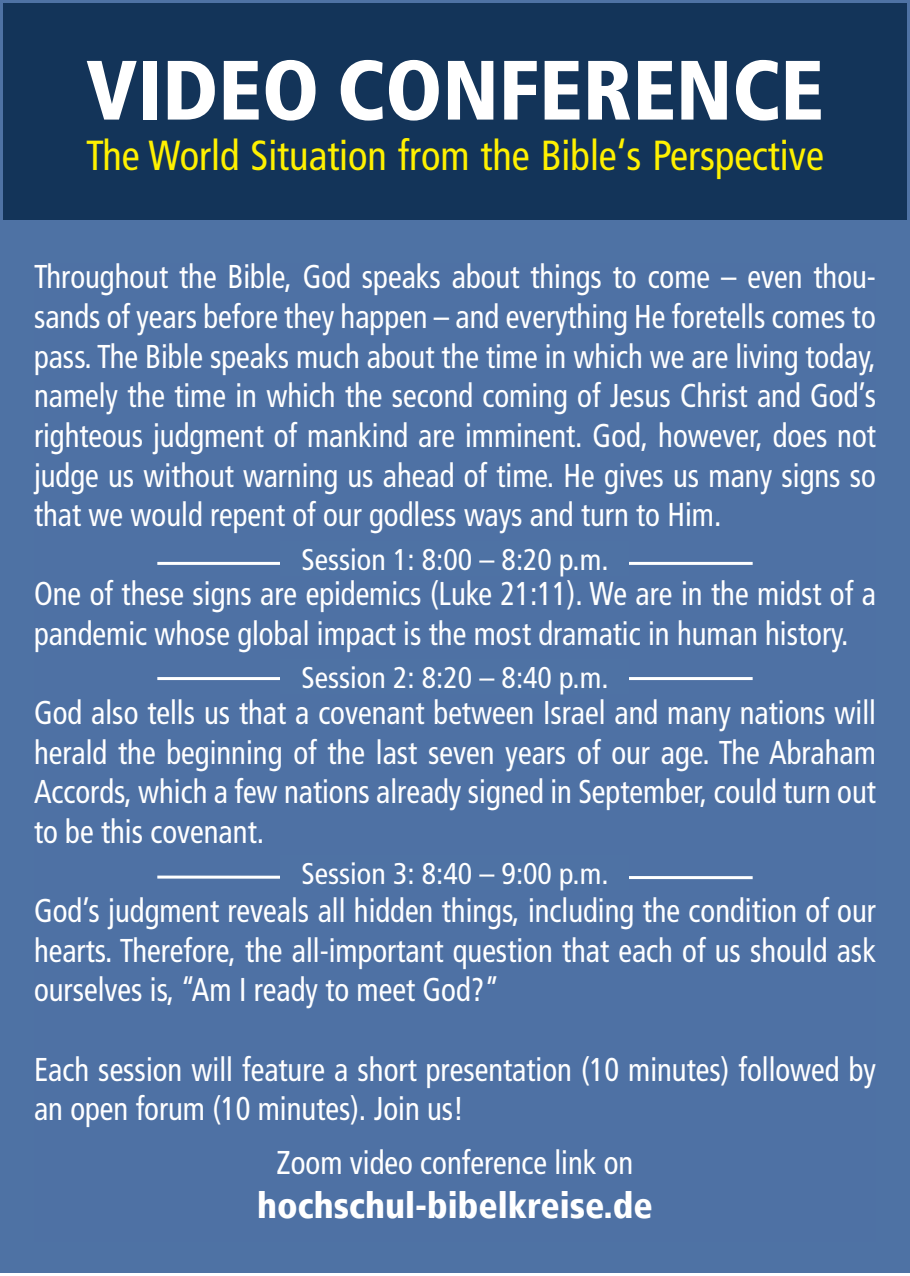
<style>
.page{position:relative;width:910px;height:1276px;background:#fff}
.page>*{position:absolute;margin:0;border:0;box-sizing:border-box;transform-origin:0 0}
.t1{font:900 condensed 84px "Frutiger LT";color:#fff}
.t2{font:condensed 42px "Frutiger LT";color:#fff100;scale:.96 1}
.t3{font:900 condensed 36px "Frutiger LT";color:#fff}
.t4{font:condensed 33px/39.6px "Frutiger LT";color:#fff;text-align:justify;scale:.93 1}
.t5{font:condensed 30px "Frutiger LT";color:#fff}
</style>
<div class="page">
<div style="left:0;top:0;width:910px;height:1273px;background:#4e72a4"></div>
<div style="left:3px;top:3px;width:904px;height:216px;background:#133459"></div>
<hr style="left:157px;top:562px;width:596px;height:3px;background:#fff">
<div style="left:281px;top:541px;width:348px;height:34px;background:#4e72a4"></div>
<hr style="left:157px;top:677px;width:596px;height:3px;background:#fff">
<div style="left:281px;top:659px;width:348px;height:34px;background:#4e72a4"></div>
<svg style="left:157px;top:875px;width:596px;height:4px"></svg>
<div style="left:281px;top:855px;width:348px;height:34px;background:#4e72a4"></div>
<h1 class="t1" style="left:86px;top:56px;width:739px">VIDEO CONFERENCE</h1>
<p class="t2" style="left:86px;top:138px;width:770px">The World Situation from the Bible‘s Perspective</p>
<p class="t4" style="left:34px;top:260px;width:907px">Throughout the Bible, God speaks about things to come – even thou&shy;sands of years before they happen – and everything He foretells comes to pass. The Bible speaks much about the time in which we are living today, namely the time in which the second coming of Jesus Christ and God’s righteous judgment of mankind are imminent. God, however, does not judge us without warning us ahead of time. He gives us many signs so that we would repent of our godless ways and turn to Him.</p>
<p class="t5" style="left:301px;top:547px;width:309px">Session 1: 8:00 – 8:20 p.m.</p>
<p class="t4" style="left:34px;top:576px;width:907px">One of these signs are epidemics (Luke 21:11). We are in the midst of a pandemic whose global impact is the most dramatic in human history.</p>
<p class="t5" style="left:301px;top:665px;width:309px">Session 2: 8:20 – 8:40 p.m.</p>
<p class="t4" style="left:34px;top:695px;width:907px">God also tells us that a covenant between Israel and many nations will herald the beginning of the last seven years of our age. The Abraham Accords, which a few nations already signed in September, could turn out to be this covenant.</p>
<p class="t5" style="left:301px;top:861px;width:309px">Session 3: 8:40 – 9:00 p.m.</p>
<p class="t4" style="left:34px;top:893px;width:907px">God’s judgment reveals all hidden things, including the condition of our hearts. Therefore, the all-important question that each of us should ask ourselves is, “Am I ready to meet God?”</p>
<p class="t4" style="left:34px;top:1052px;width:907px">Each session will feature a short presentation (10 minutes) followed by an open forum (10 minutes). Join us!</p>
<p class="t4" style="left:277px;top:1145px;width:385px">Zoom video conference link on</p>
<p class="t3" style="left:257px;top:1190px;width:397px">hochschul-bibelkreise.de</p>
</div>
